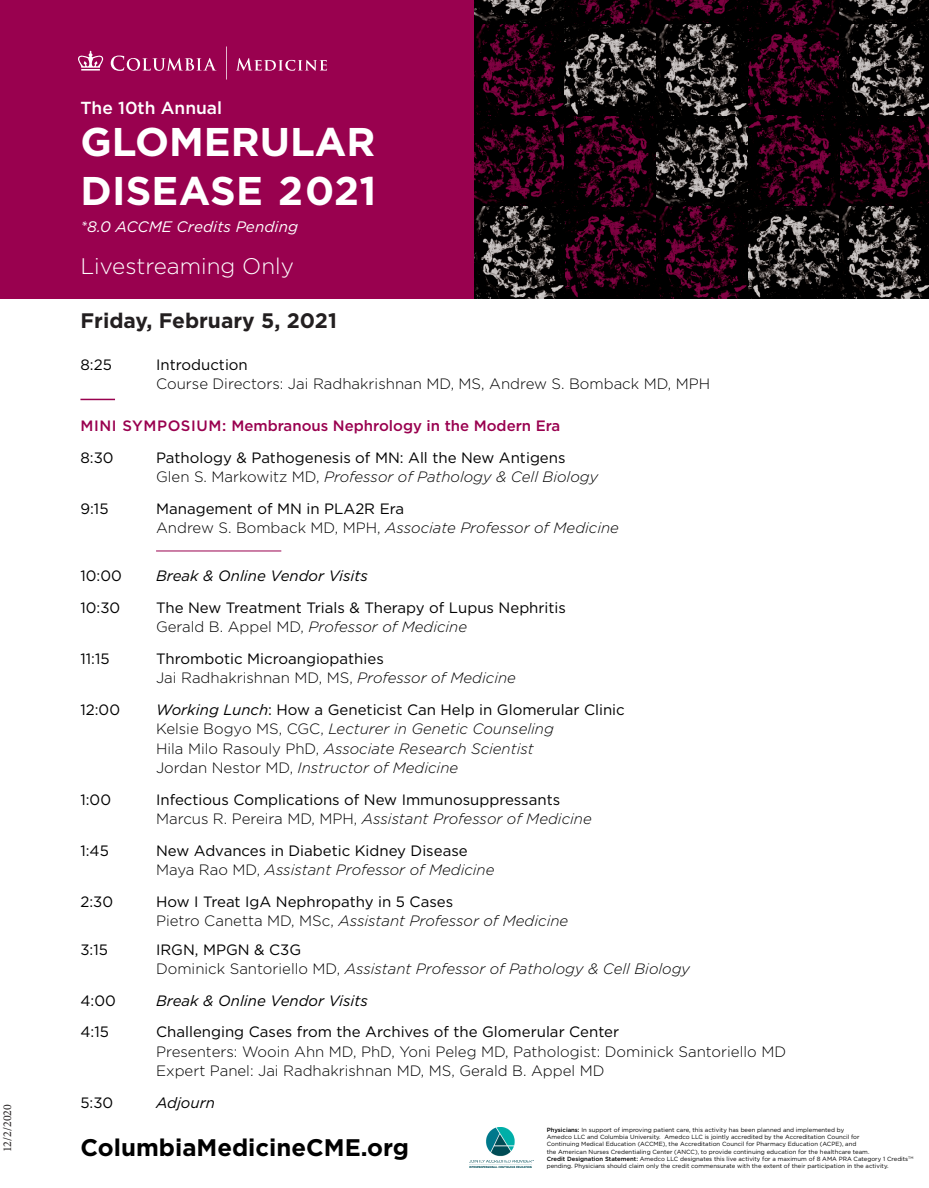
<style>
.page{position:relative;width:929px;height:1188px;background:#fff}
.page>*{position:absolute;margin:0;border:0;box-sizing:border-box;transform-origin:0 0}
.t1{font:700 40.05px/48px "Gotham";color:#fff}
.t2{font:700 24px "Gotham";color:#000}
.t3{font:300 22.5px "Gotham";color:#fff}
.t4{font:700 21px "Gotham";color:#231f20}
.t5{font:500 17.4px "Gotham";color:#fff}
.t6{font:italic 15.15px "Gotham";letter-spacing:.005em;color:#fff}
.t7{font:italic 300 15px/19.5px "Gotham";color:#000}
.t8{font:15px "Gotham";color:#000}
.t9{font:300 15px/19.5px "Gotham";color:#000}
.t10{font:italic 15px "Gotham";color:#000}
.t11{font:500 15px "Gotham";color:#99014f}
.t12{font:12px "Minion Pro";color:#231f20}
.t13{font:6px/7.2px "Gotham";color:#000}
.s1{font-weight:400}
.s2{font-style:normal}
.s3{font-style:italic}
.s4{font-weight:500}
</style>
<div class="page">
<img style="left:748px;top:24px;width:91px;height:91px">
<img style="left:656px;top:115px;width:273px;height:92px">
<img style="left:565px;top:207px;width:364px;height:91px">
<img style="left:473px;top:115px;width:92px;height:92px">
<img style="left:473px;top:0;width:92px;height:24px">
<img style="left:473px;top:207px;width:92px;height:91px">
<svg style="left:473px;top:24px;width:92px;height:91px;background:#1f000f"></svg>
<svg style="left:748px;top:115px;width:91px;height:92px;background:#1c000d"></svg>
<img style="left:748px;top:0;width:181px;height:24px">
<svg style="left:565px;top:115px;width:91px;height:92px;background:#1c000d"></svg>
<svg style="left:565px;top:0;width:91px;height:24px;background:#17000a"></svg>
<svg style="left:656px;top:0;width:92px;height:24px;background:#16000a"></svg>
<img style="left:565px;top:24px;width:183px;height:91px">
<svg style="left:656px;top:207px;width:92px;height:91px;background:#1c000d"></svg>
<img style="left:839px;top:24px;width:90px;height:91px">
<hr style="left:80px;top:399px;width:35px;height:1px;background:#99014f">
<hr style="left:156px;top:551px;width:125px;height:1px;background:#99014f">
<img style="left:470px;top:1128px;width:63px;height:40px">
<div style="left:0;top:0;width:473px;height:298px;background:#99014f"></div>
<hr style="left:226px;top:47px;width:1px;height:33px;background:#fff">
<svg style="left:236px;top:58px;width:91px;height:13px"></svg>
<svg style="left:78px;top:51px;width:138px;height:20px"></svg>
<p class="t12" style="left:-1px;top:1152px;width:50px;rotate:-90deg">12/2/2020</p>
<p class="t5" style="left:80px;top:96px;width:143px">The 10th Annual</p>
<p class="t1" style="left:80px;top:118px;width:297px">GLOMERULAR<br>DISEASE 2021</p>
<p class="t6" style="left:80px;top:217px;width:219px">*8.0 ACCME Credits Pending</p>
<p class="t3" style="left:80px;top:252px;width:215px">Livestreaming Only</p>
<p class="t4" style="left:80px;top:306px;width:258px">Friday, February 5, 2021</p>
<p class="t8" style="left:80px;top:355px;width:33px">8:25</p>
<p class="t9" style="left:156px;top:354px;width:556px"><span class="s1">Introduction<br></span>Course Directors: Jai Radhakrishnan MD, MS, Andrew S. Bomback MD, MPH</p>
<p class="t11" style="left:80px;top:416px;width:481px">MINI SYMPOSIUM: Membranous Nephrology in the Modern Era</p>
<p class="t8" style="left:80px;top:448px;width:35px">8:30</p>
<p class="t8" style="left:156px;top:448px;width:411px">Pathology &amp; Pathogenesis of MN: All the New Antigens</p>
<p class="t7" style="left:156px;top:467px;width:444px"><span class="s2">Glen S. Markowitz MD,</span> Professor of Pathology &amp; Cell Biology</p>
<p class="t8" style="left:80px;top:499px;width:30px">9:15</p>
<p class="t8" style="left:156px;top:499px;width:249px">Management of MN in PLA2R Era</p>
<p class="t7" style="left:156px;top:518px;width:464px"><span class="s2">Andrew S. Bomback MD, MPH,</span> Associate Professor of Medicine</p>
<p class="t8" style="left:80px;top:566px;width:43px">10:00</p>
<p class="t10" style="left:156px;top:566px;width:213px">Break &amp; Online Vendor Visits</p>
<p class="t8" style="left:80px;top:598px;width:41px">10:30</p>
<p class="t8" style="left:156px;top:598px;width:411px">The New Treatment Trials &amp; Therapy of Lupus Nephritis</p>
<p class="t7" style="left:156px;top:617px;width:313px"><span class="s2">Gerald B. Appel MD,</span> Professor of Medicine</p>
<p class="t8" style="left:80px;top:649px;width:31px">11:15</p>
<p class="t8" style="left:156px;top:649px;width:229px">Thrombotic Microangiopathies</p>
<p class="t9" style="left:156px;top:668px;width:361px">Jai Radhakrishnan MD, MS, <span class="s3">Professor of Medicine</span></p>
<p class="t8" style="left:80px;top:700px;width:41px">12:00</p>
<p class="t8" style="left:156px;top:700px;width:470px"><span class="s3">Working Lunch</span>: How a Geneticist Can Help in Glomerular Clinic</p>
<p class="t7" style="left:156px;top:719px;width:399px"><span class="s2">Kelsie Bogyo MS, CGC,</span> Lecturer in Genetic Counseling<br><span class="s2">Hila Milo Rasouly PhD,</span> Associate Research Scientist<br><span class="s2">Jordan Nestor MD,</span> Instructor of Medicine</p>
<p class="t8" style="left:80px;top:790px;width:32px">1:00</p>
<p class="t8" style="left:156px;top:790px;width:406px">Infectious Complications of New Immunosuppressants</p>
<p class="t7" style="left:156px;top:809px;width:437px"><span class="s2">Marcus R. Pereira MD, MPH,</span> Assistant Professor of Medicine</p>
<p class="t8" style="left:80px;top:841px;width:30px">1:45</p>
<p class="t8" style="left:156px;top:841px;width:313px">New Advances in Diabetic Kidney Disease</p>
<p class="t7" style="left:156px;top:860px;width:340px"><span class="s2">Maya Rao MD,</span> Assistant Professor of Medicine</p>
<p class="t8" style="left:80px;top:892px;width:34px">2:30</p>
<p class="t8" style="left:156px;top:892px;width:299px">How I Treat IgA Nephropathy in 5 Cases</p>
<p class="t7" style="left:156px;top:911px;width:414px"><span class="s2">Pietro Canetta MD, MSc,</span> Assistant Professor of Medicine</p>
<p class="t8" style="left:80px;top:940px;width:29px">3:15</p>
<p class="t8" style="left:156px;top:940px;width:147px">IRGN, MPGN &amp; C3G</p>
<p class="t7" style="left:156px;top:959px;width:535px"><span class="s2">Dominick Santoriello MD,</span> Assistant Professor of Pathology &amp; Cell Biology</p>
<p class="t8" style="left:80px;top:991px;width:37px">4:00</p>
<p class="t10" style="left:156px;top:991px;width:213px">Break &amp; Online Vendor Visits</p>
<p class="t8" style="left:80px;top:1022px;width:30px">4:15</p>
<p class="t9" style="left:156px;top:1022px;width:631px"><span class="s1">Challenging Cases from the Archives of the Glomerular Center<br></span>Presenters: Wooin Ahn MD, PhD, Yoni Peleg MD, Pathologist: Dominick Santoriello MD</p>
<p class="t9" style="left:156px;top:1061px;width:450px">Expert Panel: Jai Radhakrishnan MD, MS, Gerald B. Appel MD</p>
<p class="t8" style="left:80px;top:1093px;width:34px">5:30</p>
<p class="t10" style="left:156px;top:1093px;width:60px">Adjourn</p>
<p class="t2" style="left:80px;top:1131px;width:330px">ColumbiaMedicineCME.org</p>
<p class="t13" style="left:547px;top:1126px;width:324px"><span class="s4">Physicians:</span> In support of improving patient care, this activity has been planned and implemented by Amedco LLC and Columbia University. Amedco LLC is jointly accredited by the Accreditation Council for Continuing Medical Education (ACCME), the Accreditation Council for Pharmacy Education (ACPE), and<br>the American Nurses Credentialing Center (ANCC), to provide continuing education for the healthcare team.</p>
<p class="t13" style="left:547px;top:1155px;width:368px"><span class="s4">Credit Designation Statement:</span> Amedco LLC designates this live activity for a maximum of 8 AMA PRA Category 1 Credits<sup>TM </sup>pending. Physicians should claim only the credit commensurate with the extent of their participation in the activity.</p>
</div>
